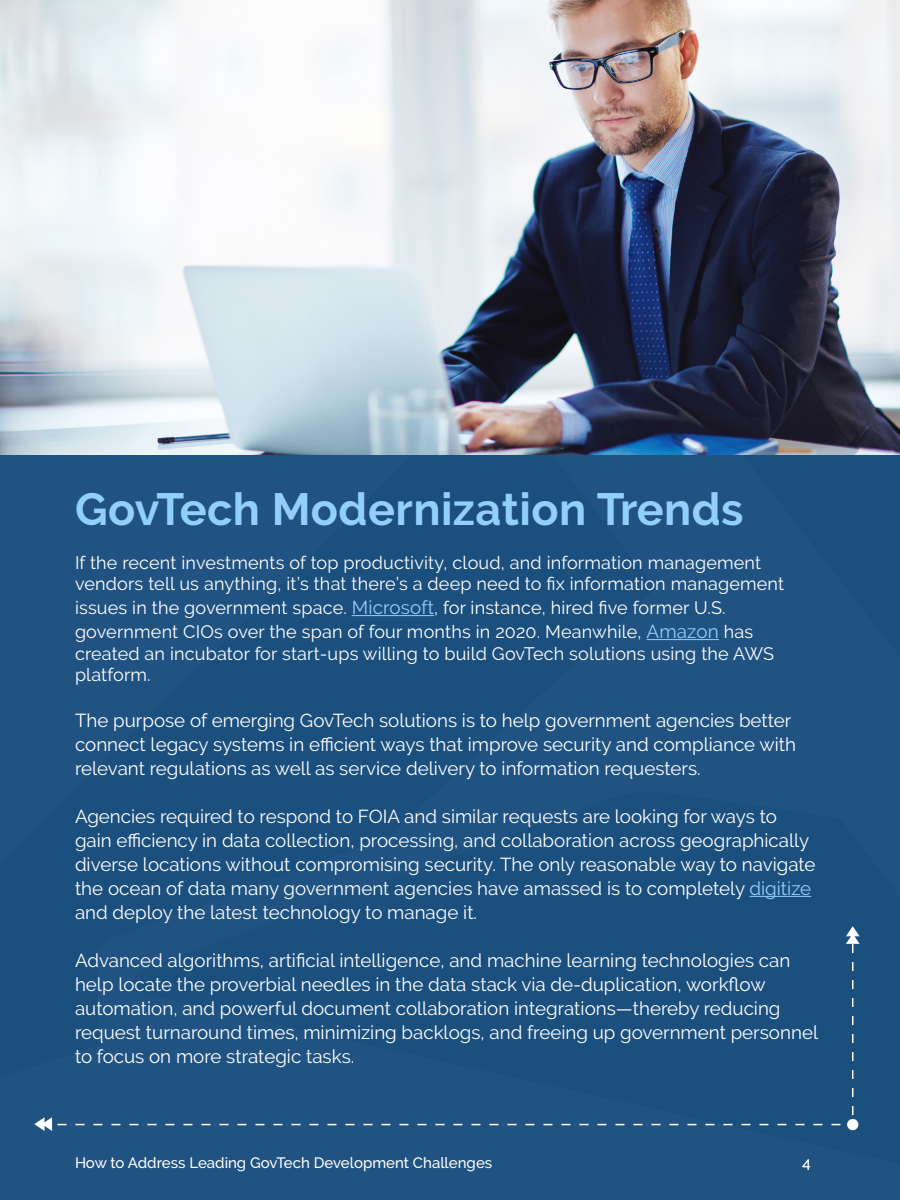
<style>
.page{position:relative;width:900px;height:1200px;background:#fff}
.page>*{position:absolute;margin:0;border:0;box-sizing:border-box;transform-origin:0 0}
.t1{font:700 45px "Raleway";letter-spacing:.01em;color:#92cffa}
.t2{font:18.75px/24px "Raleway";color:#fff}
.t3{font:18px/21.6px "Raleway";letter-spacing:.01em;color:#fff}
.t4{font:500 15px "Raleway";color:#fff}
.t5{font:300 15px "Raleway";color:#fff}
.s1{font-size:18.75px;color:#91cffa}
.s2{color:#91cffa}
</style>
<div class="page">
<div style="left:654px;top:454px;width:246px;height:337px;background:#205382"></div>
<div style="left:131px;top:791px;width:769px;height:409px;background:#1b4f7e"></div>
<div style="left:0;top:454px;width:654px;height:715px;background:#1b4f7e"></div>
<svg style="left:34px;top:1117px;width:32px;height:14px"></svg>
<svg style="left:846px;top:926px;width:14px;height:27px"></svg>
<div style="left:847px;top:1119px;width:11px;height:11px;background:#fff;border-radius:50%"></div>
<hr style="left:352px;top:615px;width:82px;height:1px;background:#91cffa">
<hr style="left:647px;top:639px;width:72px;height:1px;background:#91cffa">
<hr style="left:750px;top:896px;width:61px;height:1px;background:#91cffa">
<img style="left:0;top:0;width:900px;height:454px">
<p class="t1" style="left:75px;top:484px;width:670px">GovTech Modernization Trends</p>
<p class="t3" style="left:75px;top:551px;width:711px">If the recent investments of top productivity, cloud, and information management vendors tell us anything, it’s that there’s a deep need to fix information management</p>
<p class="t3" style="left:75px;top:596px;width:680px;line-height:24px">issues in the government space. <span class="s1">Microsoft</span>, for instance, hired five former U.S. government CIOs over the span of four months in 2020. Meanwhile, <span class="s1">Amazon</span> has</p>
<p class="t3" style="left:75px;top:643px;width:701px">created an incubator for start-ups willing to build GovTech solutions using the AWS platform.</p>
<p class="t2" style="left:75px;top:708px;width:723px">The purpose of emerging GovTech solutions is to help government agencies better connect legacy systems in efficient ways that improve security and compliance with relevant regulations as well as service delivery to information requesters.</p>
<p class="t2" style="left:75px;top:804px;width:742px">Agencies required to respond to FOIA and similar requests are looking for ways to gain efficiency in data collection, processing, and collaboration across geographically diverse locations without compromising security. The only reasonable way to navigate the ocean of data many government agencies have amassed is to completely <span class="s2">digitize </span>and deploy the latest technology to manage it.</p>
<p class="t2" style="left:75px;top:948px;width:745px">Advanced algorithms, artificial intelligence, and machine learning technologies can help locate the proverbial needles in the data stack via de-duplication, workflow automation, and powerful document collaboration integrations—thereby reducing request turnaround times, minimizing backlogs, and freeing up government personnel to focus on more strategic tasks.</p>
<p class="t4" style="left:75px;top:1154px;width:419px">How to Address Leading GovTech Development Challenges</p>
<p class="t5" style="left:802px;top:1154px;width:10px">4</p>
</div>
